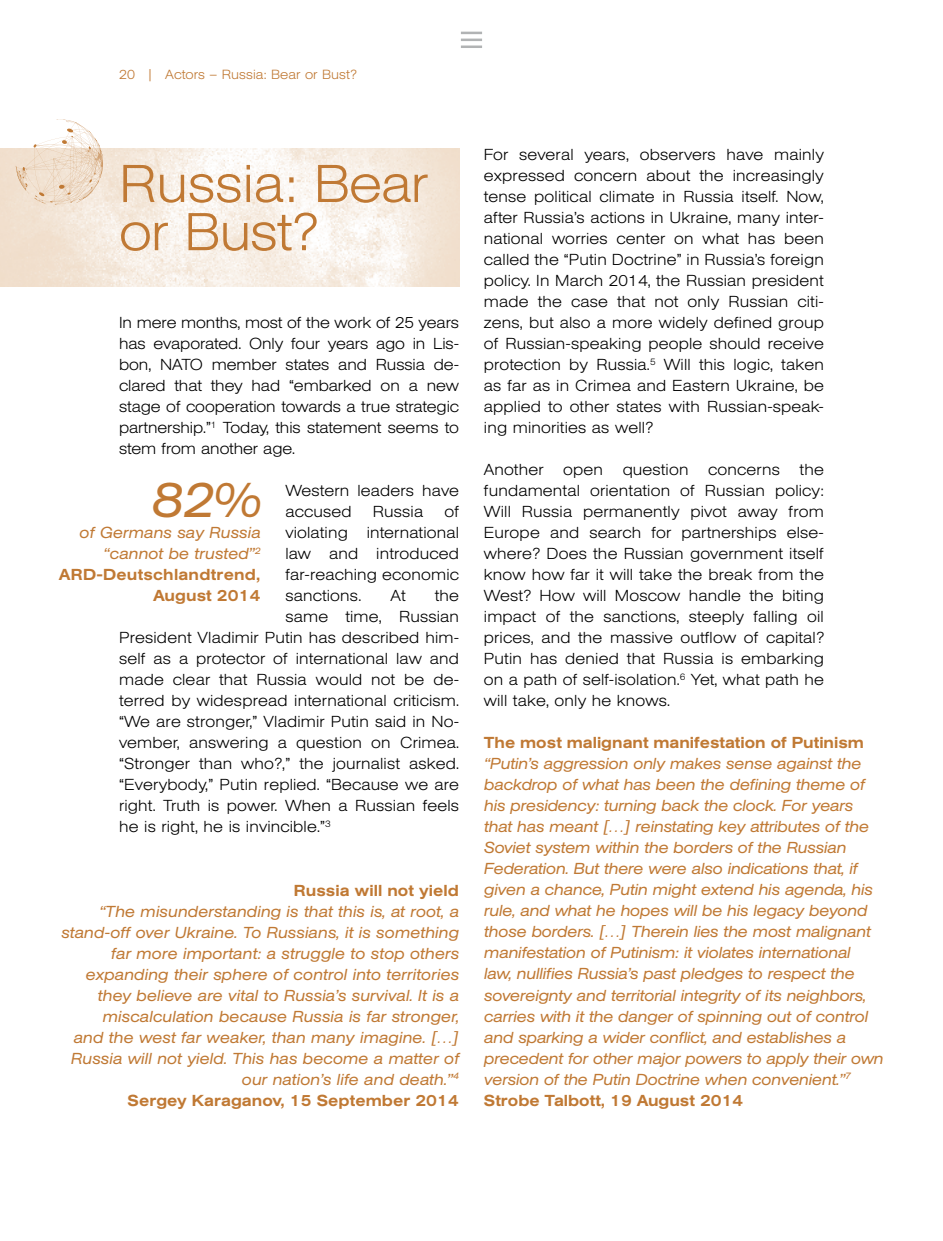
<style>
.page{position:relative;width:943px;height:1241px;background:#fff}
.page>*{position:absolute;margin:0;border:0;box-sizing:border-box;transform-origin:0 0}
.t1{font:300 expanded 52.5px/48.1px "AG Book Pro";letter-spacing:-.015em;color:#c07934}
.t2{font:italic expanded 49px "AG Book Pro";color:#c07934}
.t3{font:300 expanded 15.75px/21px "AG Book Pro";letter-spacing:.01em;color:#000;text-align:justify}
.t4{font:italic expanded 15.75px/21px "AG Book Pro";letter-spacing:-.015em;color:#c07934;text-align:right}
.t5{font:500 expanded 15.75px/21px "AG Book Pro";letter-spacing:.005em;color:#c07934;text-align:right}
.t6{font:300 expanded 13.12px "AG Book Pro";letter-spacing:.005em;color:#c07934}
.s1{font-weight:400;font-style:italic}
.s2{font-weight:500;font-style:normal}
</style>
<div class="page">
<svg style="left:462px;top:32px;width:19px;height:9px"></svg>
<hr style="left:462px;top:45px;width:19px;height:3px;background:#b1b3b4">
<img style="left:0;top:149px;width:459px;height:137px">
<svg style="left:16px;top:119px;width:87px;height:86px"></svg>
<p class="t6" style="left:119px;top:66px;width:239px">20 | Actors – Russia: Bear or Bust?</p>
<h1 class="t1" style="left:119px;top:159px;width:311px">Russia: Bear or Bust?</h1>
<p class="t3" style="left:119px;top:312px;width:341px">In mere months, most of the work of 25 years has evaporated. Only four years ago in Lis&shy;bon, NATO member states and Russia de&shy;clared that they had “embarked on a new stage of cooperation towards a true strategic partnership.”<sup>1</sup> Today, this statement seems to stem from another age.</p>
<p class="t3" style="left:285px;top:480px;width:175px">Western leaders have accused</p>
<h2 class="t2" style="left:152px;top:468px;width:110px">82%</h2>
<p class="t5" style="left:59px;top:543px;width:203px"><span class="s1">“cannot be trusted”</span><sup>2<br></sup>ARD-Deutschlandtrend,<br>August 2014</p>
<p class="t3" style="left:285px;top:501px;width:175px;text-indent:159px">of violating international law and introduced far-reaching economic sanctions.</p>
<p class="t3" style="left:373px;top:501px;width:52px">Russia</p>
<p class="t4" style="left:79px;top:522px;width:183px">of Germans say Russia</p>
<p class="t3" style="left:390px;top:585px;width:17px">At</p>
<p class="t3" style="left:435px;top:585px;width:26px">the</p>
<p class="t3" style="left:285px;top:606px;width:175px">same time, Russian</p>
<p class="t3" style="left:119px;top:627px;width:341px">President Vladimir Putin has described him-</p>
<p class="t3" style="left:119px;top:648px;width:341px">self as a protector of international law and</p>
<p class="t3" style="left:119px;top:669px;width:341px">made clear that Russia would not be de-</p>
<p class="t3" style="left:119px;top:690px;width:341px">terred by widespread international criticism.</p>
<p class="t3" style="left:119px;top:711px;width:341px">“We are stronger,” Vladimir Putin said in No-</p>
<p class="t3" style="left:119px;top:732px;width:341px">vember, answering a question on Crimea.</p>
<p class="t3" style="left:119px;top:753px;width:341px">“Stronger than who?,” the journalist asked.</p>
<p class="t3" style="left:119px;top:774px;width:341px">“Everybody,” Putin replied. “Because we are</p>
<p class="t3" style="left:119px;top:795px;width:341px">right. Truth is power. When a Russian feels</p>
<p class="t3" style="left:119px;top:816px;width:213px">he is right, he is invincible.”<sup>3</sup></p>
<p class="t5" style="left:294px;top:879px;width:167px">Russia will not yield</p>
<p class="t4" style="left:61px;top:900px;width:399px">“The misunderstanding is that this is, at root, a stand-off over Ukraine. To Russians, it is something far more important: a struggle to stop others expanding their sphere of control into territories they believe are vital to Russia’s survival. It is a miscalculation because Russia is far stronger,<br>and the west far weaker, than many imagine. […] Russia will not yield. This has become a matter of our nation’s life and death.”<sup>4<br></sup><span class="s2">Sergey Karaganov, 15 September 2014</span></p>
<p class="t3" style="left:484px;top:144px;width:341px">For several years, observers have mainly expressed concern about the increasingly tense political climate in Russia itself. Now, after Russia’s actions in Ukraine, many inter&shy;national worries center on what has been called the “Putin Doctrine” in Russia’s foreign policy. In March 2014, the Russian president made the case that not only Russian citi&shy;zens, but also a more widely defined group of Russian-speaking people should receive protection by Russia.<sup>5</sup> Will this logic, taken as far as in Crimea and Eastern Ukraine, be applied to other states with Russian-speak&shy;ing minorities as well?</p>
<p class="t3" style="left:484px;top:459px;width:341px">Another open question concerns the fundamental orientation of Russian policy:<br>Will Russia permanently pivot away from Europe and search for partnerships else&shy;where? Does the Russian government itself know how far it will take the break from the West? How will Moscow handle the biting impact of the sanctions, steeply falling oil prices, and the massive outflow of capital?<br>Putin has denied that Russia is embarking on a path of self-isolation.<sup>6</sup> Yet, what path he will take, only he knows.</p>
<p class="t5" style="left:484px;top:732px;width:381px">The most malignant manifestation of Putinism</p>
<p class="t4" style="left:484px;top:753px;width:401px;text-align:left">“Putin’s aggression only makes sense against the backdrop of what has been the defining theme of his presidency: turning back the clock. For years that has meant […] reinstating key attributes of the Soviet system within the borders of the Russian Federation. But there were also indications that, if given a chance, Putin might extend his agenda, his rule, and what he hopes will be his legacy beyond those borders. […] Therein lies the most malignant manifestation of Putinism: it violates international<br>law, nullifies Russia’s past pledges to respect the sovereignty and territorial integrity of its neighbors, carries with it the danger of spinning out of control and sparking a wider conflict, and establishes a precedent for other major powers to apply their own version of the Putin Doctrine when convenient.”<sup>7<br></sup><span class="s2">Strobe Talbott, 19 August 2014</span></p>
</div>
